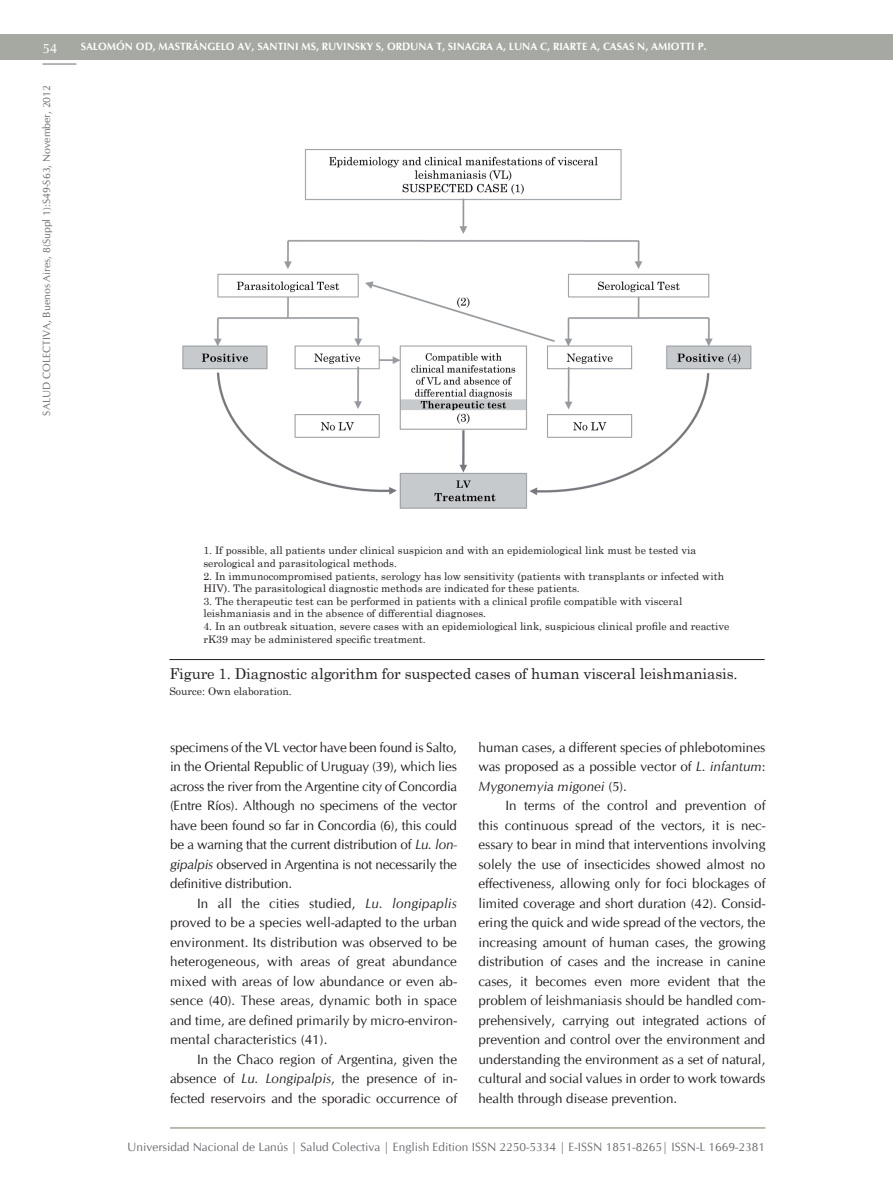
<style>
.page{position:relative;width:893px;height:1191px;background:#fff}
.page>*{position:absolute;margin:0;border:0;box-sizing:border-box;transform-origin:0 0}
.t1{font:15px "Century Schoolbook";letter-spacing:-.01em;color:#231f20}
.t2{font:13.5px/19.5px "CG Omega";color:#231f20;text-align:justify}
.t3{font:13.5px "CG Omega";color:#fff}
.t4{font:12px "CG Omega";color:#6c6d70}
.t5{font:10.5px/12.6px "Century Schoolbook";color:#231f20}
.t6{font:700 10.5px "CG Omega";color:#fff}
.t7{font:10.5px "CG Omega";color:#6c6d70}
.s1{font-style:italic}
</style>
<div class="page">
<div style="left:0;top:34px;width:893px;height:26px;background:#a6a9a1"></div>
<hr style="left:43px;top:64px;width:34px;height:1px;background:#6c6d70">
<hr style="left:170px;top:1127px;width:595px;height:1px;background:#a6a698">
<hr style="left:169px;top:659px;width:596px;height:1px;background:#231f20">
<img style="left:182px;top:149px;width:570px;height:360px">
<p class="t3" style="left:43px;top:40px;width:16px">54</p>
<p class="t6" style="left:81px;top:40px;width:627px">SALOMÓN OD, MASTRÁNGELO AV, SANTINI MS, RUVINSKY S, ORDUNA T, SINAGRA A, LUNA C, RIARTE A, CASAS N, AMIOTTI P.</p>
<p class="t7" style="left:40px;top:416px;width:332px;rotate:-90deg">SALUD COLECTIVA, Buenos Aires, 8(Suppl 1):S49-S63, November, 2012</p>
<p class="t5" style="left:203px;top:543px;width:494px">1. If possible, all patients under clinical suspicion and with an epidemiological link must be tested via serological and parasitological methods.</p>
<p class="t5" style="left:203px;top:568px;width:522px">2. In immunocompromised patients, serology has low sensitivity (patients with transplants or infected with<br>HIV). The parasitological diagnostic methods are indicated for these patients.</p>
<p class="t5" style="left:203px;top:594px;width:480px">3. The therapeutic test can be performed in patients with a clinical profile compatible with visceral leishmaniasis and in the absence of differential diagnoses.</p>
<p class="t5" style="left:203px;top:619px;width:528px">4. In an outbreak situation, severe cases with an epidemiological link, suspicious clinical profile and reactive rK39 may be administered specific treatment.</p>
<p class="t1" style="left:169px;top:661px;width:570px">Figure 1. Diagnostic algorithm for suspected cases of human visceral leishmaniasis.</p>
<p class="t5" style="left:169px;top:684px;width:124px">Source: Own elaboration.</p>
<p class="t2" style="left:170px;top:737px;width:288px">specimens of the VL vector have been found is Salto, in the Oriental Republic of Uruguay (39), which lies across the river from the Argentine city of Concordia (Entre Ríos). Although no specimens of the vector have been found so far in Concordia (6), this could be a warning that the current distribution of <span class="s1">Lu. lon&shy;gipalpis</span> observed in Argentina is not necessarily the definitive distribution.</p>
<p class="t2" style="left:170px;top:893px;width:288px;text-indent:27px">In all the cities studied, <span class="s1">Lu. longipaplis </span>proved to be a species well-adapted to the urban environment. Its distribution was observed to be heterogeneous, with areas of great abundance mixed with areas of low abundance or even ab&shy;sence (40). These areas, dynamic both in space and time, are defined primarily by micro-environ&shy;mental characteristics (41).</p>
<p class="t2" style="left:170px;top:1049px;width:289px;text-indent:27px">In the Chaco region of Argentina, given the absence of <span class="s1">Lu. Longipalpis</span>, the presence of in&shy;fected reservoirs and the sporadic occurrence of</p>
<p class="t2" style="left:478px;top:737px;width:288px">human cases, a different species of phlebotomines was proposed as a possible vector of <span class="s1">L. infantum</span>:<br><span class="s1">Mygonemyia migonei</span> (5).</p>
<p class="t2" style="left:478px;top:796px;width:289px;text-indent:27px">In terms of the control and prevention of this continuous spread of the vectors, it is nec&shy;essary to bear in mind that interventions involving solely the use of insecticides showed almost no effectiveness, allowing only for foci blockages of limited coverage and short duration (42). Consid&shy;ering the quick and wide spread of the vectors, the increasing amount of human cases, the growing distribution of cases and the increase in canine cases, it becomes even more evident that the problem of leishmaniasis should be handled com&shy;prehensively, carrying out integrated actions of prevention and control over the environment and understanding the environment as a set of natural, cultural and social values in order to work towards health through disease prevention.</p>
<p class="t4" style="left:127px;top:1139px;width:639px">Universidad Nacional de Lanús | Salud Colectiva | English Edition ISSN 2250-5334 | E-ISSN 1851-8265| ISSN-L 1669-2381</p>
</div>
